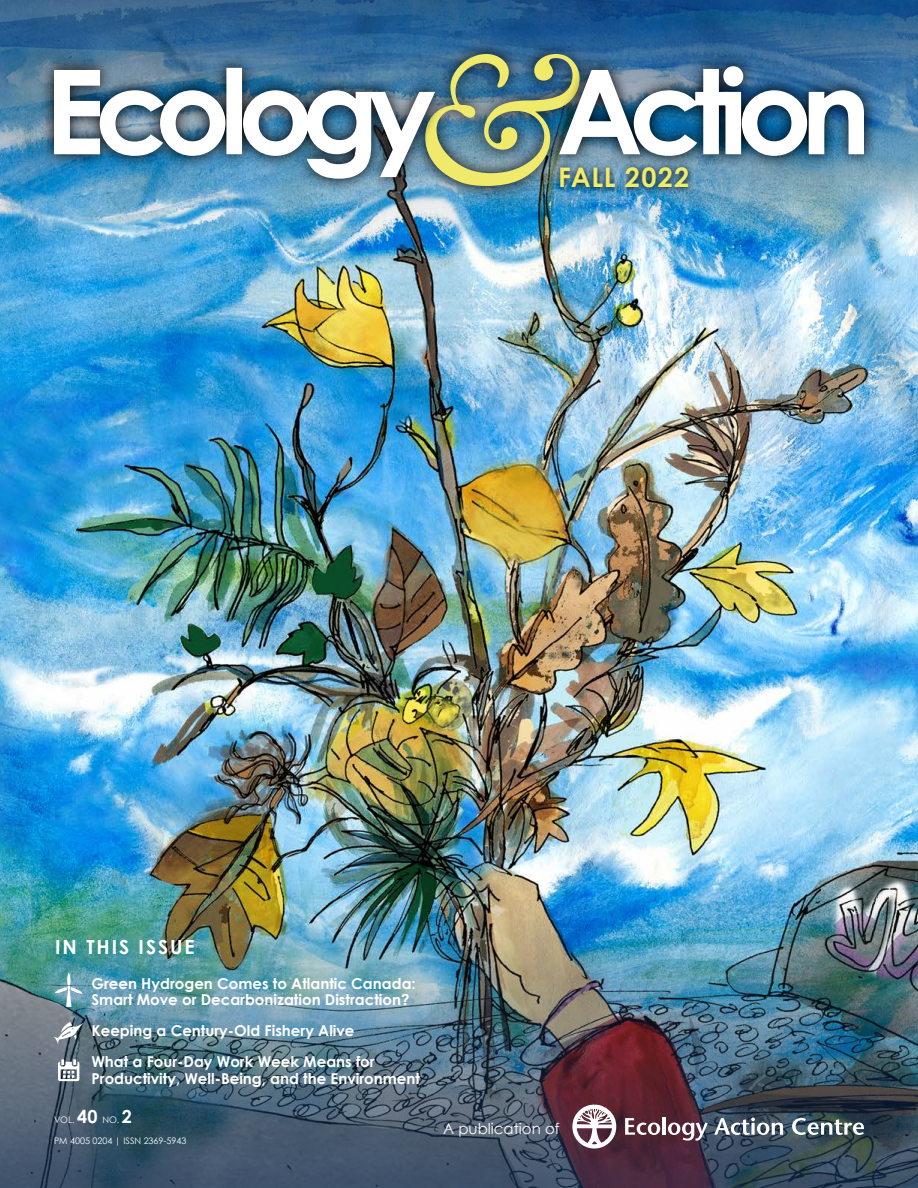
<style>
.page{position:relative;width:918px;height:1188px;background:#fff}
.page>*{position:absolute;margin:0;border:0;box-sizing:border-box;transform-origin:0 0}
.t1{font:700 27px "Century Gothic";letter-spacing:.035em;color:#f0eb6c}
.t2{font:700 19.5px "Century Gothic";letter-spacing:.1em;color:#fff}
.t3{font:700 15px/16.5px "Century Gothic";color:#fff}
.t4{font:15px "Century Gothic";color:#fff}
.t5{font:9px "Century Gothic";color:#fff}
.s1{font-weight:700;font-size:18px}
</style>
<div class="page">
<img style="left:0;top:0;width:918px;height:795px">
<img style="left:0;top:795px;width:918px;height:393px">
<svg style="left:410px;top:39px;width:184px;height:161px;background:#3674a3"></svg>
<img style="left:39px;top:52px;width:839px;height:141px">
<img style="left:54px;top:54px;width:810px;height:132px">
<img style="left:553px;top:161px;width:142px;height:33px">
<svg style="left:572px;top:1103px;width:44px;height:46px"></svg>
<svg style="left:625px;top:1118px;width:35px;height:17px"></svg>
<hr style="left:663px;top:1117px;width:3px;height:18px;background:#fff">
<svg style="left:668px;top:1123px;width:40px;height:18px"></svg>
<svg style="left:714px;top:1117px;width:69px;height:18px"></svg>
<svg style="left:792px;top:1118px;width:72px;height:17px"></svg>
<svg style="left:54px;top:1022px;width:30px;height:22px"></svg>
<svg style="left:55px;top:972px;width:28px;height:35px"></svg>
<svg style="left:58px;top:1059px;width:21px;height:22px"></svg>
<h1 class="t1" style="left:558px;top:161px;width:133px">FALL 2022</h1>
<h2 class="t2" style="left:55px;top:935px;width:141px">IN THIS ISSUE</h2>
<p class="t3" style="left:91px;top:975px;width:326px">Green Hydrogen Comes to Atlantic Canada:<br>Smart Move or Decarbonization Distraction?</p>
<p class="t3" style="left:91px;top:1022px;width:265px">Keeping a Century-Old Fishery Alive</p>
<p class="t3" style="left:91px;top:1053px;width:330px">What a Four-Day Work Week Means for<br>Productivity, Well-Being, and the Environment</p>
<p class="t5" style="left:54px;top:1113px;width:80px">VOL. <span class="s1">40</span> NO. <span class="s1">2</span></p>
<p class="t5" style="left:54px;top:1134px;width:134px">PM 4005 0204 | ISSN 2369-5943</p>
<p class="t4" style="left:443px;top:1118px;width:118px">A publication of</p>
</div>
